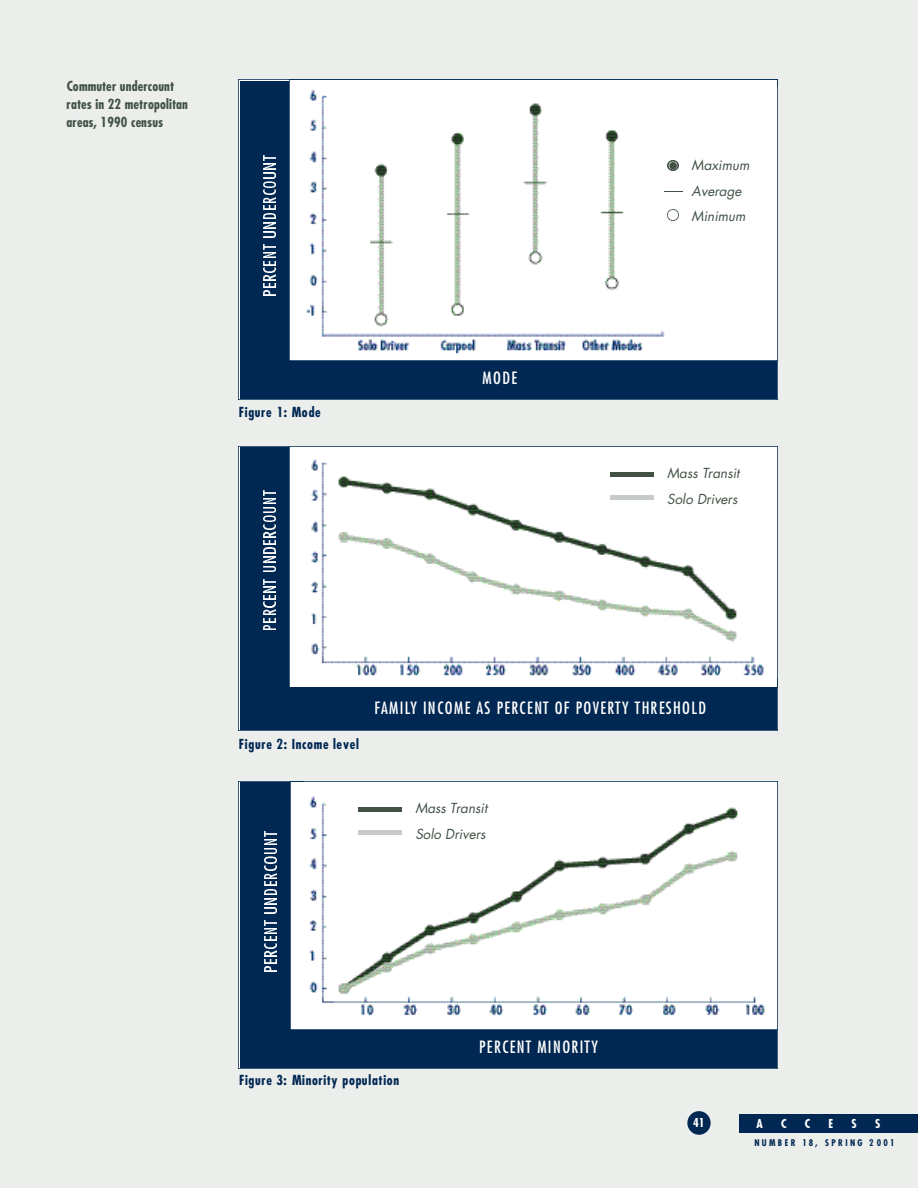
<style>
.page{position:relative;width:918px;height:1188px;background:#eceeec}
.page>*{position:absolute;margin:0;border:0;box-sizing:border-box;transform-origin:0 0}
.t1{font:condensed 16.5px "Futura";letter-spacing:.07em;color:#fff}
.t2{font:condensed 16.5px "Futura";letter-spacing:.09em;color:#fff}
.t3{font:italic 13.5px/25.5px "Futura";color:#415245}
.t4{font:700 condensed 13.5px "Futura";letter-spacing:.055em;color:#002852}
.t5{font:700 condensed 13.5px/18px "Futura";color:#415245}
.t6{font:700 condensed 12px "Futura";color:#fff}
.t7{font:700 condensed 9px "Futura";letter-spacing:.25em;color:#002852}
</style>
<div class="page">
<div style="left:239px;top:447px;width:538px;height:284px;background:#002852"></div>
<div style="left:687px;top:1111px;width:24px;height:24px;background:#002852;border-radius:50%"></div>
<div style="left:740px;top:1114px;width:178px;height:19px;background:#002852"></div>
<img style="left:290px;top:447px;width:487px;height:240px">
<img style="left:257px;top:625px;width:19px;height:5px">
<img style="left:257px;top:618px;width:19px;height:4px">
<img style="left:257px;top:609px;width:19px;height:6px">
<img style="left:257px;top:602px;width:19px;height:5px">
<img style="left:257px;top:595px;width:19px;height:4px">
<img style="left:257px;top:586px;width:19px;height:6px">
<img style="left:257px;top:579px;width:19px;height:5px">
<img style="left:257px;top:566px;width:19px;height:6px">
<img style="left:257px;top:557px;width:19px;height:5px">
<img style="left:257px;top:548px;width:19px;height:6px">
<img style="left:257px;top:540px;width:19px;height:4px">
<img style="left:257px;top:532px;width:19px;height:5px">
<img style="left:257px;top:524px;width:19px;height:6px">
<img style="left:257px;top:515px;width:19px;height:7px">
<img style="left:257px;top:507px;width:19px;height:6px">
<img style="left:257px;top:498px;width:19px;height:6px">
<img style="left:257px;top:490px;width:19px;height:5px">
<div style="left:239px;top:782px;width:538px;height:287px;background:#002852"></div>
<img style="left:291px;top:782px;width:486px;height:247px">
<img style="left:258px;top:966px;width:19px;height:5px">
<img style="left:258px;top:959px;width:19px;height:4px">
<img style="left:258px;top:951px;width:19px;height:5px">
<img style="left:258px;top:943px;width:19px;height:5px">
<img style="left:258px;top:936px;width:19px;height:4px">
<img style="left:258px;top:928px;width:19px;height:6px">
<img style="left:258px;top:920px;width:19px;height:6px">
<img style="left:258px;top:908px;width:19px;height:5px">
<img style="left:258px;top:898px;width:19px;height:6px">
<img style="left:258px;top:889px;width:19px;height:6px">
<img style="left:258px;top:882px;width:19px;height:4px">
<img style="left:258px;top:873px;width:19px;height:6px">
<img style="left:258px;top:866px;width:19px;height:5px">
<img style="left:258px;top:856px;width:19px;height:7px">
<img style="left:258px;top:848px;width:19px;height:6px">
<img style="left:258px;top:839px;width:19px;height:6px">
<img style="left:258px;top:831px;width:19px;height:6px">
<div style="left:239px;top:80px;width:538px;height:319px;background:#002852"></div>
<img style="left:290px;top:80px;width:487px;height:280px">
<img style="left:257px;top:291px;width:19px;height:5px">
<img style="left:257px;top:284px;width:19px;height:4px">
<img style="left:257px;top:275px;width:19px;height:5px">
<img style="left:257px;top:267px;width:19px;height:6px">
<img style="left:257px;top:261px;width:19px;height:4px">
<img style="left:257px;top:252px;width:19px;height:6px">
<img style="left:257px;top:244px;width:19px;height:6px">
<img style="left:257px;top:232px;width:19px;height:5px">
<img style="left:257px;top:223px;width:19px;height:5px">
<img style="left:257px;top:213px;width:19px;height:6px">
<img style="left:257px;top:206px;width:19px;height:4px">
<img style="left:257px;top:197px;width:19px;height:6px">
<img style="left:257px;top:190px;width:19px;height:5px">
<img style="left:257px;top:181px;width:19px;height:7px">
<img style="left:257px;top:172px;width:19px;height:6px">
<img style="left:257px;top:164px;width:19px;height:5px">
<img style="left:257px;top:156px;width:19px;height:5px">
<svg style="left:668px;top:160px;width:10px;height:11px"></svg>
<svg style="left:668px;top:209px;width:10px;height:11px"></svg>
<svg style="left:664px;top:191px;width:18px;height:1px"></svg>
<div style="left:611px;top:472px;width:43px;height:5px;background:#415245"></div>
<div style="left:611px;top:495px;width:43px;height:5px;background:#c6cbc7"></div>
<div style="left:359px;top:807px;width:43px;height:5px;background:#415245"></div>
<hr style="left:359px;top:831px;width:43px;height:4px;background:#c6cbc7">
<p class="t5" style="left:66px;top:78px;width:123px">Commuter underc o u n t rates in 22 metro p o l i t a n a reas, 1990 census</p>
<p class="t4" style="left:239px;top:406px;width:83px">F i g u re 1: Mode</p>
<p class="t2" style="left:483px;top:371px;width:36px">M O D E</p>
<p class="t3" style="left:692px;top:154px;width:59px">Maximum<br>Average<br>Minimum</p>
<p class="t3" style="left:667px;top:462px;width:74px">Mass Transit<br>Solo Drivers</p>
<p class="t4" style="left:239px;top:738px;width:121px">F i g u re 2: Income level</p>
<p class="t1" style="left:375px;top:701px;width:333px">FA M I LY INCOME AS PERCENT OF POVERTY THRESHOLD</p>
<p class="t3" style="left:415px;top:797px;width:74px">Mass Transit<br>Solo Drivers</p>
<p class="t4" style="left:239px;top:1074px;width:162px">F i g u re 3: Minority population</p>
<p class="t2" style="left:479px;top:1039px;width:120px">PERCENT MINORITY</p>
<p class="t6" style="left:693px;top:1117px;width:13px">41</p>
<p class="t6" style="left:757px;top:1118px;width:8px">A</p>
<p class="t6" style="left:781px;top:1118px;width:7px">C</p>
<p class="t6" style="left:805px;top:1118px;width:7px">C</p>
<p class="t6" style="left:829px;top:1118px;width:6px">E</p>
<p class="t6" style="left:852px;top:1118px;width:7px">S</p>
<p class="t6" style="left:875px;top:1118px;width:7px">S</p>
<p class="t7" style="left:754px;top:1138px;width:141px">NUMBER 18, SPRING 2001</p>
</div>
